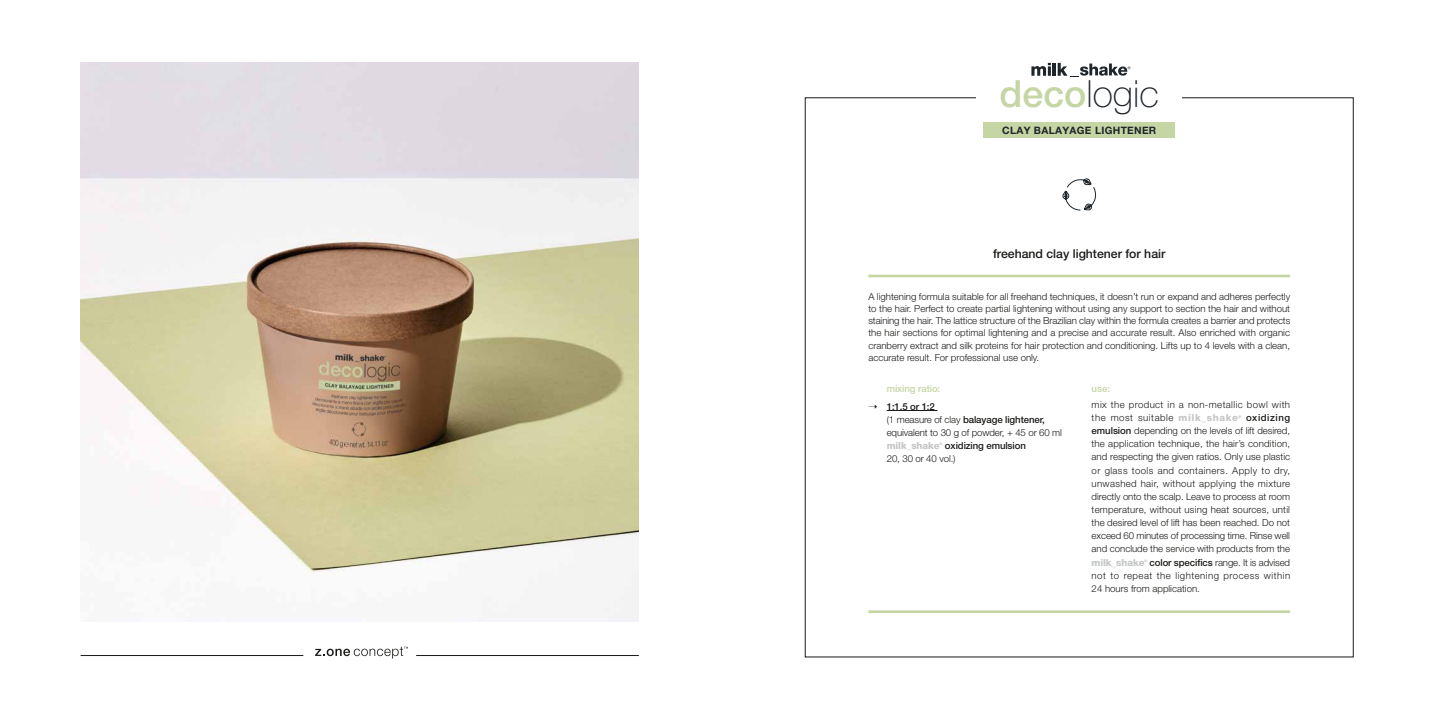
<style>
.page{position:relative;width:1439px;height:720px;background:#fff}
.page>*{position:absolute;margin:0;border:0;box-sizing:border-box;transform-origin:0 0}
.t1{font:100 37.54px "Helvetica Neue LT Pro";color:#1e252b}
.t2{font:500 12.25px "Helvetica Neue LT Pro";color:#1a1a18}
.t3{font:700 10.24px "Helvetica Neue LT Pro";letter-spacing:.03em;color:#1e252b}
.t4{font:300 9.62px/13.1px "Helvetica Neue LT Pro";color:#1a1a18;text-align:justify}
.t5{font:300 9.62px/13.1px "Helvetica Neue LT Pro";letter-spacing:.04em;color:#1a1a18}
.t6{font:500 9.62px/17.2px "Helvetica Neue LT Pro";letter-spacing:-.01em;color:#c6d5a4}
.t7{font:800 9.62px "Helvetica Neue LT Pro";letter-spacing:-.01em;color:#c5c6c6}
.t8{font:500 9.62px "Helvetica Neue LT Pro";letter-spacing:-.01em;color:#1a1a18}
.t9{font:800 3.5px "Helvetica Neue LT Pro";color:#c5c6c6}
.s1{font-weight:500;color:#c6d5a4}
.s2{color:#1a1a18}
.s3{font-weight:500}
.s4{font-weight:800;color:#c5c6c6}
</style>
<div class="page">
<img style="left:81px;top:63px;width:558px;height:558px">
<hr style="left:868px;top:274px;width:422px;height:3px;background:#c6d5a4">
<div style="left:983px;top:122px;width:191px;height:16px;background:#c6d5a4"></div>
<svg style="left:1031px;top:63px;width:99px;height:14px"></svg>
<hr style="left:886px;top:410px;width:51px;height:1px;background:#1a1a18">
<hr style="left:868px;top:610px;width:422px;height:2px;background:#c6d5a4">
<svg style="left:1062px;top:178px;width:34px;height:33px"></svg>
<hr style="left:81px;top:655px;width:222px;height:1px;background:#1a1a18">
<hr style="left:416px;top:655px;width:223px;height:1px;background:#1a1a18">
<svg style="left:315px;top:646px;width:93px;height:12px"></svg>
<h1 class="t1" style="left:999px;top:72px;width:161px"><span class="s1">deco</span>logic</h1>
<p class="t3" style="left:1002px;top:124px;width:156px">CLAY BALAYAGE LIGHTENER</p>
<p class="t2" style="left:993px;top:246px;width:174px">freehand clay lightener for hair</p>
<p class="t4" style="left:868px;top:289px;width:423px;line-height:12.2px">A lightening formula suitable for all freehand techniques, it doesn’t run or expand and adheres perfectly to the hair. Perfect to create partial lightening without using any support to section the hair and without staining the hair. The lattice structure of the Brazilian clay within the formula creates a barrier and protects the hair sections for optimal lightening and a precise and accurate result. Also enriched with organic cranberry extract and silk proteins for hair protection and conditioning. Lifts up to 4 levels with a clean, accurate result. For professional use only.</p>
<p class="t6" style="left:868px;top:380px;width:73px;text-indent:18px">mixing ratio: <span class="s2">➝ 1:1.5 or 1:2</span></p>
<p class="t4" style="left:886px;top:412px;width:177px">(1 measure of clay <span class="s3">balayage lightener, </span>equivalent to 30 g of powder, + 45 or 60 ml</p>
<p class="t7" style="left:886px;top:439px;width:54px">milk_shake</p>
<p class="t9" style="left:939px;top:442px;width:4px">®</p>
<p class="t8" style="left:945px;top:439px;width:82px">oxidizing emulsion</p>
<p class="t4" style="left:886px;top:451px;width:70px">20, 30 or 40 vol.)</p>
<p class="t6" style="left:1091px;top:380px;width:20px">use:</p>
<p class="t5" style="left:1091px;top:397px;width:200px">mix the product in a non-metallic bowl with the most suitable <span class="s4">milk_shake</span></p>
<p class="t4" style="left:1091px;top:410px;width:200px;text-indent:154px"><span class="s3">oxidizing emulsion</span> depending on the levels of lift desired, the application technique, the hair’s condition, and respecting the given ratios. Only use plastic or glass tools and containers. Apply to dry, unwashed hair, without applying the mixture directly onto the scalp. Leave to process at room temperature, without using heat sources, until the desired level of lift has been reached. Do not exceed 60 minutes of processing time. Rinse well and conclude the service with products from the</p>
<p class="t7" style="left:1091px;top:556px;width:54px">milk_shake</p>
<p class="t9" style="left:1144px;top:558px;width:4px">®</p>
<p class="t9" style="left:1238px;top:414px;width:4px">®</p>
<p class="t4" style="left:1091px;top:555px;width:200px;text-indent:58px"><span class="s3">color specifics</span> range. It is advised not to repeat the lightening process within 24 hours from application.</p>
</div>
